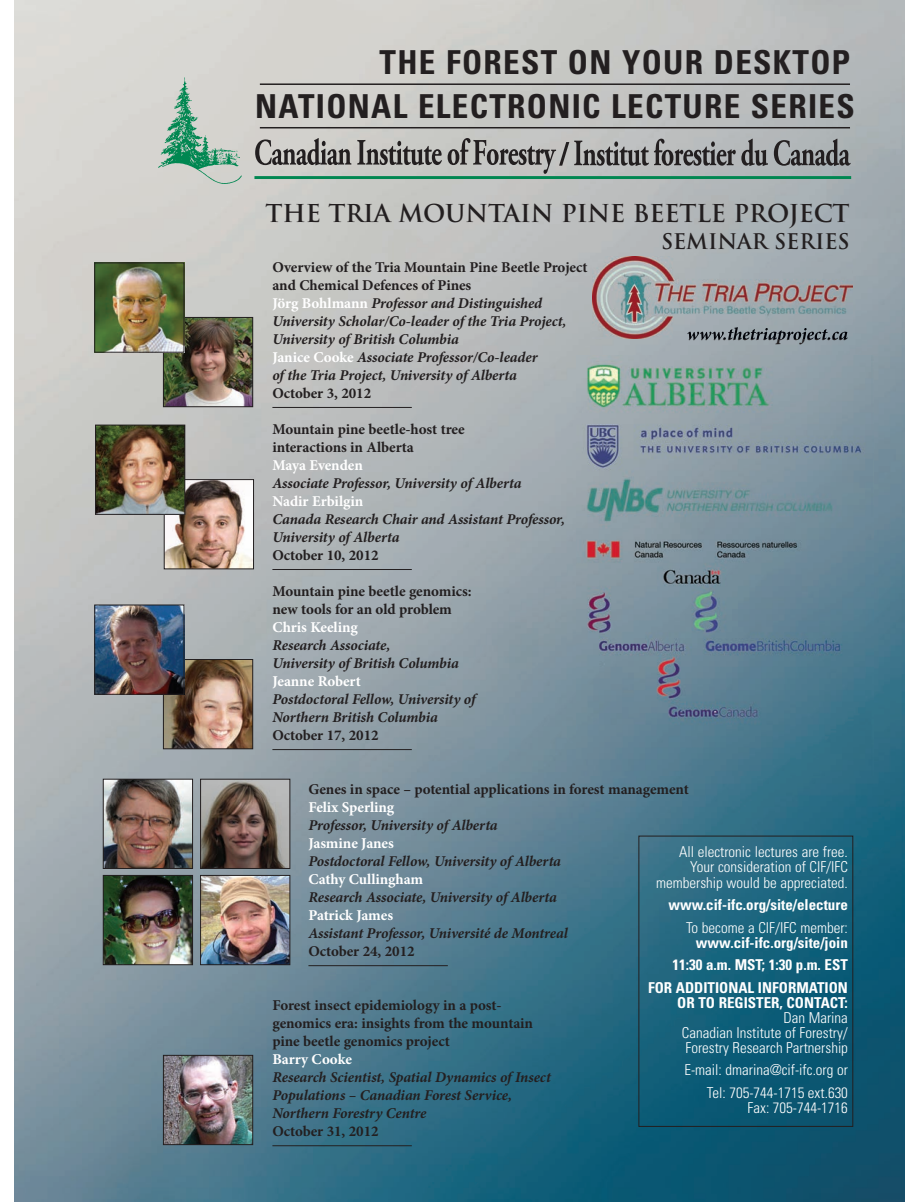
<style>
.page{position:relative;width:905px;height:1202px;background:#fff}
.page>*{position:absolute;margin:0;border:0;box-sizing:border-box;transform-origin:0 0}
.t1{font:700 condensed 33px "Univers";letter-spacing:.04em;color:#231f20}
.t2{font:700 24px "Trajan";letter-spacing:-.005em;color:#231f20}
.t3{font:700 21px "Trajan";letter-spacing:-.005em;color:#231f20}
.t4{font:italic 700 18px "Minion Pro";letter-spacing:-.005em;color:#231f20}
.t5{font:italic 700 15px/18px "Minion Pro";letter-spacing:-.01em;color:#231f20}
.t6{font:700 15px/18px "Minion Pro";letter-spacing:-.005em;color:#231f20}
.t7{font:300 condensed 15px/15px "Univers";color:#fff;text-align:right}
.t8{font:700 condensed 15px/22.5px "Univers";color:#fff;text-align:right}
.t9{font:700 15px "Minion Pro";letter-spacing:-.005em;color:#fff}
.s1{font-style:normal}
.s2{font-style:normal;color:#fff}
</style>
<div class="page">
<img style="left:14px;top:0;width:890px;height:1202px">
<hr style="left:260px;top:83px;width:590px;height:2px;background:#231f20">
<hr style="left:260px;top:127px;width:590px;height:1px;background:#231f20">
<svg style="left:158px;top:77px;width:83px;height:107px;background:#aac4b5"></svg>
<hr style="left:254px;top:176px;width:597px;height:3px;background:#008751">
<svg style="left:255px;top:138px;width:96px;height:27px;background:#949290"></svg>
<svg style="left:741px;top:139px;width:109px;height:27px;background:#808384"></svg>
<svg style="left:357px;top:138px;width:378px;height:36px;background:#9b9b9a"></svg>
<div style="left:638px;top:835px;width:215px;height:291px;border:1px solid #231f20"></div>
<hr style="left:272px;top:407px;width:140px;height:1px;background:#231f20">
<hr style="left:272px;top:569px;width:140px;height:1px;background:#231f20">
<hr style="left:272px;top:749px;width:140px;height:1px;background:#231f20">
<hr style="left:308px;top:965px;width:140px;height:1px;background:#231f20">
<hr style="left:272px;top:1145px;width:140px;height:1px;background:#231f20">
<img style="left:165px;top:1057px;width:86px;height:86px">
<div style="left:163px;top:1055px;width:90px;height:90px;border:1px solid #231f20"></div>
<img style="left:166px;top:481px;width:86px;height:86px">
<div style="left:164px;top:479px;width:90px;height:90px;border:1px solid #231f20"></div>
<img style="left:97px;top:427px;width:86px;height:86px">
<div style="left:95px;top:425px;width:90px;height:90px;border:1px solid #231f20"></div>
<img style="left:165px;top:661px;width:86px;height:86px">
<div style="left:163px;top:659px;width:90px;height:90px;border:1px solid #231f20"></div>
<img style="left:96px;top:606px;width:86px;height:86px">
<div style="left:94px;top:604px;width:90px;height:90px;border:1px solid #231f20"></div>
<img style="left:165px;top:319px;width:86px;height:86px">
<div style="left:163px;top:317px;width:90px;height:90px;border:1px solid #231f20"></div>
<img style="left:96px;top:264px;width:86px;height:86px">
<div style="left:94px;top:262px;width:90px;height:90px;border:1px solid #231f20"></div>
<img style="left:202px;top:780px;width:86px;height:86px">
<div style="left:200px;top:778px;width:90px;height:90px;border:1px solid #231f20"></div>
<img style="left:105px;top:780px;width:86px;height:86px">
<div style="left:103px;top:778px;width:90px;height:90px;border:1px solid #231f20"></div>
<img style="left:202px;top:877px;width:86px;height:86px">
<div style="left:200px;top:875px;width:90px;height:90px;border:1px solid #231f20"></div>
<img style="left:105px;top:877px;width:86px;height:86px">
<div style="left:103px;top:875px;width:90px;height:90px;border:1px solid #231f20"></div>
<img style="left:592px;top:256px;width:260px;height:83px">
<img style="left:687px;top:327px;width:80px;height:12px">
<img style="left:577px;top:356px;width:296px;height:419px">
<h1 class="t1" style="left:379px;top:42px;width:472px">THE FOREST ON YOUR DESKTOP</h1>
<h1 class="t1" style="left:255px;top:86px;width:601px">NATIONAL ELECTRONIC LECTURE SERIES</h1>
<h2 class="t2" style="left:266px;top:198px;width:585px">THE TRIA MOUNTAIN PINE BEETLE PROJECT</h2>
<h3 class="t3" style="left:661px;top:228px;width:190px">SEMINAR SERIES</h3>
<p class="t5" style="left:272px;top:259px;width:317px"><span class="s1">Overview of the Tria Mountain Pine Beetle Project and Chemical Defences of Pines<br></span><span class="s2">Jörg Bohlmann</span> Professor and Distinguished University Scholar/Co-leader of the Tria Project, University of British Columbia<br><span class="s2">Janice Cooke</span> Associate Professor/Co-leader<br>of the Tria Project, University of Alberta</p>
<p class="t6" style="left:272px;top:385px;width:100px">October 3, 2012</p>
<p class="t6" style="left:272px;top:421px;width:194px">Mountain pine beetle-host tree interactions in Alberta</p>
<p class="t9" style="left:272px;top:459px;width:92px">Maya Evenden</p>
<p class="t5" style="left:272px;top:475px;width:251px">Associate Professor, University of Alberta</p>
<p class="t9" style="left:272px;top:495px;width:92px">Nadir Erbilgin</p>
<p class="t5" style="left:272px;top:511px;width:294px">Canada Research Chair and Assistant Professor,<br>University of Alberta</p>
<p class="t6" style="left:272px;top:547px;width:108px">October 10, 2012</p>
<p class="t6" style="left:272px;top:583px;width:201px">Mountain pine beetle genomics: new tools for an old problem</p>
<p class="t9" style="left:272px;top:621px;width:87px">Chris Keeling</p>
<p class="t5" style="left:272px;top:637px;width:188px">Research Associate,<br>University of British Columbia</p>
<p class="t9" style="left:272px;top:675px;width:90px">Jeanne Robert</p>
<p class="t5" style="left:272px;top:691px;width:205px">Postdoctoral Fellow, University of<br>Northern British Columbia</p>
<p class="t6" style="left:272px;top:727px;width:108px">October 17, 2012</p>
<p class="t4" style="left:686px;top:327px;width:163px">www.thetriaproject.ca</p>
<p class="t6" style="left:308px;top:781px;width:382px">Genes in space – potential applications in forest management</p>
<p class="t9" style="left:308px;top:801px;width:87px">Felix Sperling</p>
<p class="t5" style="left:308px;top:817px;width:191px">Professor, University of Alberta</p>
<p class="t9" style="left:308px;top:837px;width:87px">Jasmine Janes</p>
<p class="t5" style="left:308px;top:853px;width:254px">Postdoctoral Fellow, University of Alberta</p>
<p class="t9" style="left:308px;top:873px;width:116px">Cathy Cullingham</p>
<p class="t5" style="left:308px;top:889px;width:250px">Research Associate, University of Alberta</p>
<p class="t9" style="left:308px;top:909px;width:86px">Patrick James</p>
<p class="t5" style="left:308px;top:925px;width:261px">Assistant Professor, Université de Montreal</p>
<p class="t6" style="left:308px;top:943px;width:108px">October 24, 2012</p>
<p class="t7" style="left:656px;top:844px;width:193px">All electronic lectures are free.<br>Your consideration of CIF/IFC membership would be appreciated.</p>
<p class="t8" style="left:668px;top:893px;width:181px">www.cif-ifc.org/site/electure</p>
<p class="t7" style="left:686px;top:919px;width:163px">To become a CIF/IFC member:</p>
<p class="t8" style="left:648px;top:930px;width:201px">www.cif-ifc.org/site/join<br>11:30 a.m. MST; 1:30 p.m. EST<br>FOR ADDITIONAL INFORMATION</p>
<p class="t8" style="left:677px;top:990px;width:172px">OR TO REGISTER, CONTACT:</p>
<p class="t7" style="left:682px;top:1009px;width:167px;text-align:justify;text-indent:101px">Dan Marina Canadian Institute of Forestry/ Forestry Research Partnership</p>
<p class="t7" style="left:684px;top:1058px;width:165px;line-height:22.5px">E-mail: dmarina@cif-ifc.org or<br>Tel: 705-744-1715 ext.630</p>
<p class="t7" style="left:747px;top:1099px;width:102px">Fax: 705-744-1716</p>
<p class="t6" style="left:272px;top:997px;width:262px">Forest insect epidemiology in a post&shy;genomics era: insights from the mountain pine beetle genomics project</p>
<p class="t9" style="left:272px;top:1053px;width:81px">Barry Cooke</p>
<p class="t5" style="left:272px;top:1069px;width:280px">Research Scientist, Spatial Dynamics of Insect<br>Populations – Canadian Forest Service,<br>Northern Forestry Centre</p>
<p class="t6" style="left:272px;top:1123px;width:108px">October 31, 2012</p>
</div>
